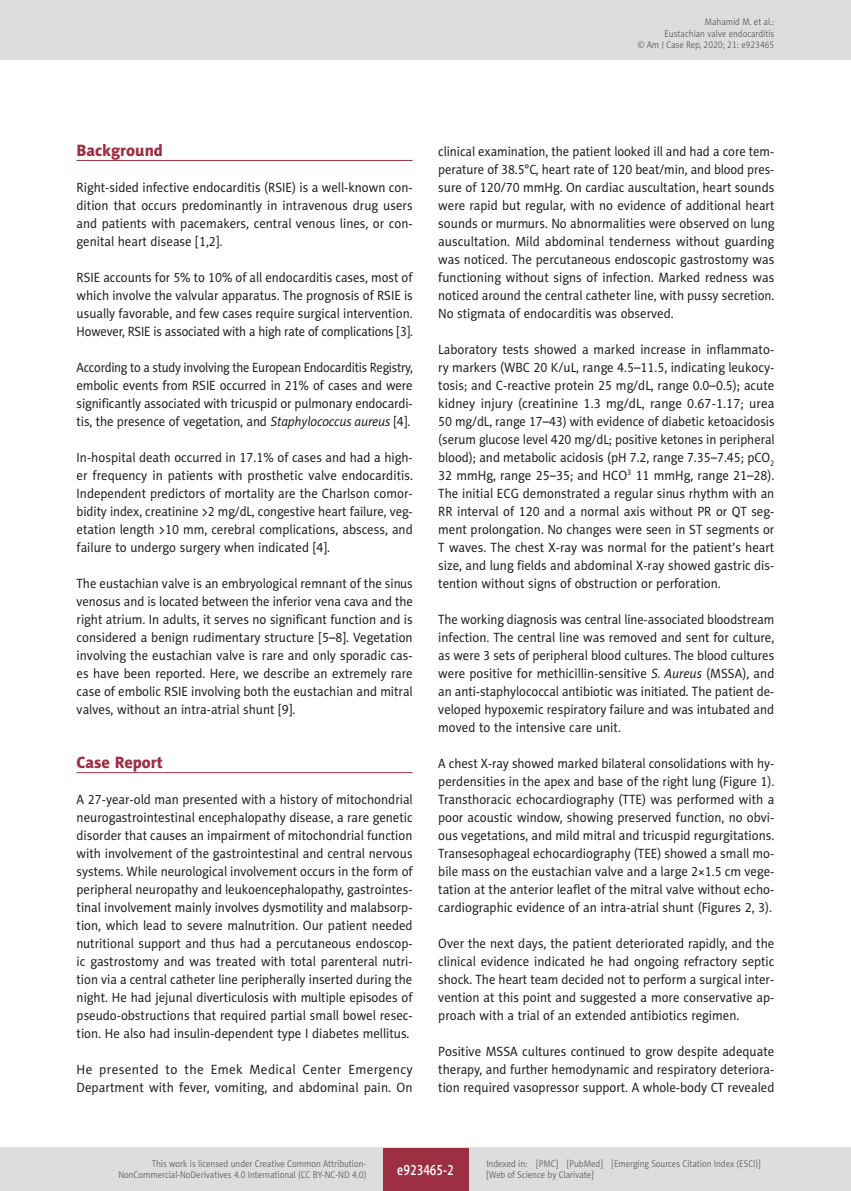
<style>
.page{position:relative;width:851px;height:1191px;background:#fff}
.page>*{position:absolute;margin:0;border:0;box-sizing:border-box;transform-origin:0 0}
.AJCR_Headline_1{font:16.5px "Naomi Sans EFN Heavy";color:#9d2f42}
.AJCR_e-PAGINA{font:15px "Naomi Sans EFN Medium";color:#fff;scale:.8 1}
.AJCR_Body{font:13.5px/18px "Naomi Sans EFN";color:#231f20;text-align:justify;scale:.95 1}
.AJCR_Body-2{font:13.5px/18px "Naomi Sans EFN";color:#231f20;text-align:justify;scale:.94 1}
.AJCR_Body-3{font:13.5px/18px "Naomi Sans EFN";color:#231f20;text-align:justify;scale:.93 1}
.AJCR_Body-4{font:13.5px/18px "Naomi Sans EFN";color:#231f20;text-align:justify;scale:.92 1}
.AJCR_Body-5{font:13.5px/18px "Naomi Sans EFN";color:#231f20}
.AJCR_pagina_zywa{font:9.75px/11.2px "Naomi Sans EFN Light";color:#57585a;text-align:right;scale:.9 1}
.AJCR_pagina_sygnatur{font:9.75px "Naomi Sans EFN Light";color:#57585a;scale:.9 1}
.s1{font-style:italic}
</style>
<div class="page">
<hr style="left:77px;top:160px;width:335px;height:1px;background:#9d2f42">
<hr style="left:77px;top:772px;width:335px;height:1px;background:#9d2f42">
<div style="left:0;top:0;width:850px;height:60px;background:#dcdddf"></div>
<hr style="left:850px;top:0;width:1px;height:60px;background:#dcdddf">
<div style="left:0;top:1148px;width:850px;height:43px;background:#dcdddf"></div>
<div style="left:383px;top:1147px;width:85px;height:43px;background:#9d2f42"></div>
<p class="AJCR_pagina_zywa" style="left:664px;top:16px;width:124px">Mahamid M. et al.:<br>Eustachian valve endocarditis</p>
<p class="AJCR_pagina_sygnatur" style="left:637px;top:39px;width:153px">© Am J Case Rep, 2020; 21: e923465</p>
<p class="AJCR_Headline_1" style="left:77px;top:140px;width:88px">Background</p>
<p class="AJCR_Body" style="left:77px;top:178px;width:355px">Right-sided infective endocarditis (RSIE) is a well-known con&shy;dition that occurs predominantly in intravenous drug users and patients with pacemakers, central venous lines, or con&shy;genital heart disease [1,2].</p>
<p class="AJCR_Body" style="left:77px;top:268px;width:355px">RSIE accounts for 5% to 10% of all endocarditis cases, most of which involve the valvular apparatus. The prognosis of RSIE is usually favorable, and few cases require surgical intervention.<br>However, RSIE is associated with a high rate of complications [3].</p>
<p class="AJCR_Body-4" style="left:77px;top:358px;width:367px">According to a study involving the European Endocarditis Registry, embolic events from RSIE occurred in 21% of cases and were significantly associated with tricuspid or pulmonary endocardi&shy;tis, the presence of vegetation, and <span class="s1">Staphylococcus aureus</span> [4].</p>
<p class="AJCR_Body" style="left:77px;top:448px;width:355px">In-hospital death occurred in 17.1% of cases and had a high&shy;er frequency in patients with prosthetic valve endocarditis.<br>Independent predictors of mortality are the Charlson comor&shy;bidity index, creatinine &gt;2 mg/dL, congestive heart failure, veg&shy;etation length &gt;10 mm, cerebral complications, abscess, and failure to undergo surgery when indicated [4].</p>
<p class="AJCR_Body-2" style="left:77px;top:574px;width:359px">The eustachian valve is an embryological remnant of the sinus venosus and is located between the inferior vena cava and the right atrium. In adults, it serves no significant function and is considered a benign rudimentary structure [5–8]. Vegetation involving the eustachian valve is rare and only sporadic cas&shy;es have been reported. Here, we describe an extremely rare case of embolic RSIE involving both the eustachian and mitral valves, without an intra-atrial shunt [9].</p>
<p class="AJCR_Headline_1" style="left:77px;top:752px;width:88px">Case Report</p>
<p class="AJCR_Body" style="left:77px;top:790px;width:355px">A 27-year-old man presented with a history of mitochondrial neurogastrointestinal encephalopathy disease, a rare genetic disorder that causes an impairment of mitochondrial function with involvement of the gastrointestinal and central nervous systems. While neurological involvement occurs in the form of peripheral neuropathy and leukoencephalopathy, gastrointes&shy;tinal involvement mainly involves dysmotility and malabsorp&shy;tion, which lead to severe malnutrition. Our patient needed nutritional support and thus had a percutaneous endoscop&shy;ic gastrostomy and was treated with total parenteral nutri&shy;tion via a central catheter line peripherally inserted during the night. He had jejunal diverticulosis with multiple episodes of pseudo-obstructions that required partial small bowel resec&shy;tion. He also had insulin-dependent type I diabetes mellitus.</p>
<p class="AJCR_Body-5" style="left:77px;top:1060px;width:337px">He presented to the Emek Medical Center Emergency<br>Department with fever, vomiting, and abdominal pain. On</p>
<p class="AJCR_Body-2" style="left:438px;top:142px;width:359px">clinical examination, the patient looked ill and had a core tem&shy;perature of 38.5°C, heart rate of 120 beat/min, and blood pres&shy;sure of 120/70 mmHg. On cardiac auscultation, heart sounds were rapid but regular, with no evidence of additional heart sounds or murmurs. No abnormalities were observed on lung auscultation. Mild abdominal tenderness without guarding was noticed. The percutaneous endoscopic gastrostomy was functioning without signs of infection. Marked redness was noticed around the central catheter line, with pussy secretion.<br>No stigmata of endocarditis was observed.</p>
<p class="AJCR_Body" style="left:438px;top:340px;width:355px">Laboratory tests showed a marked increase in inflammato&shy;ry markers (WBC 20 K/uL, range 4.5–11.5, indicating leukocy&shy;tosis; and C-reactive protein 25 mg/dL, range 0.0–0.5); acute kidney injury (creatinine 1.3 mg/dL, range 0.67-1.17; urea 50 mg/dL, range 17–43) with evidence of diabetic ketoacidosis (serum glucose level 420 mg/dL; positive ketones in peripheral blood); and metabolic acidosis (pH 7.2, range 7.35–7.45; pCO<sub>2<br></sub>32 mmHg, range 25–35; and HCO<sup>3</sup> 11 mmHg, range 21–28).<br>The initial ECG demonstrated a regular sinus rhythm with an RR interval of 120 and a normal axis without PR or QT seg&shy;ment prolongation. No changes were seen in ST segments or T waves. The chest X-ray was normal for the patient’s heart size, and lung fields and abdominal X-ray showed gastric dis&shy;tention without signs of obstruction or perforation.</p>
<p class="AJCR_Body-3" style="left:438px;top:610px;width:363px">The working diagnosis was central line-associated bloodstream infection. The central line was removed and sent for culture, as were 3 sets of peripheral blood cultures. The blood cultures were positive for methicillin-sensitive <span class="s1">S. Aureus</span> (MSSA), and an anti-staphylococcal antibiotic was initiated. The patient de&shy;veloped hypoxemic respiratory failure and was intubated and moved to the intensive care unit.</p>
<p class="AJCR_Body-2" style="left:438px;top:754px;width:359px">A chest X-ray showed marked bilateral consolidations with hy&shy;perdensities in the apex and base of the right lung (Figure 1).<br>Transthoracic echocardiography (TTE) was performed with a poor acoustic window, showing preserved function, no obvi&shy;ous vegetations, and mild mitral and tricuspid regurgitations.<br>Transesophageal echocardiography (TEE) showed a small mo&shy;bile mass on the eustachian valve and a large 2×1.5 cm vege&shy;tation at the anterior leaflet of the mitral valve without echo&shy;cardiographic evidence of an intra-atrial shunt (Figures 2, 3).</p>
<p class="AJCR_Body" style="left:438px;top:934px;width:355px">Over the next days, the patient deteriorated rapidly, and the clinical evidence indicated he had ongoing refractory septic shock. The heart team decided not to perform a surgical inter&shy;vention at this point and suggested a more conservative ap&shy;proach with a trial of an extended antibiotics regimen.</p>
<p class="AJCR_Body" style="left:438px;top:1042px;width:355px">Positive MSSA cultures continued to grow despite adequate therapy, and further hemodynamic and respiratory deteriora&shy;tion required vasopressor support. A whole-body CT revealed</p>
<p class="AJCR_pagina_zywa" style="left:118px;top:1158px;width:277px">This work is licensed under Creative Common Attribution-<br>NonCommercial-NoDerivatives 4.0 International (CC BY-NC-ND 4.0)</p>
<p class="AJCR_e-PAGINA" style="left:397px;top:1160px;width:72px">e923465-2</p>
<p class="AJCR_pagina_zywa" style="left:486px;top:1158px;width:306px;text-align:left">Indexed in: [PMC] [PubMed] [Emerging Sources Citation Index (ESCI)] [Web of Science by Clarivate]</p>
</div>
